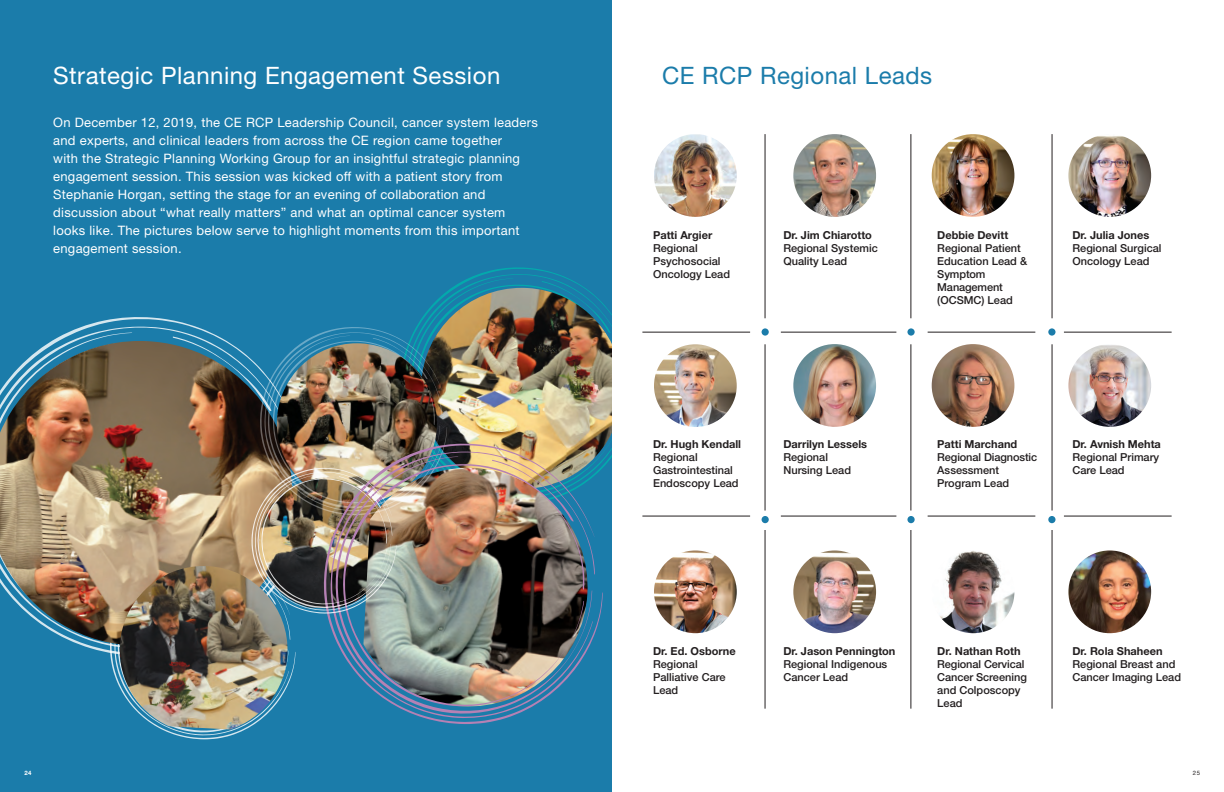
<style>
.page{position:relative;width:1224px;height:792px;background:#fff}
.page>*{position:absolute;margin:0;border:0;box-sizing:border-box;transform-origin:0 0}
.t1{font:24px "Helvetica Neue LT Std";letter-spacing:.02em;color:#fff}
.t2{font:24px "Helvetica Neue LT Std";letter-spacing:.02em;color:#1b7caa}
.t3{font:13px/18px "Helvetica Neue LT Std";letter-spacing:.02em;color:#fff}
.t4{font:500 11px/13px "Helvetica Neue LT Std";color:#231f20}
.t5{font:700 6px "Helvetica Neue LT Std";color:#fff}
.t6{font:6px "Helvetica Neue LT Std";color:#231f20}
.s1{font-weight:700}
</style>
<div class="page">
<div style="left:0;top:0;width:612px;height:792px;background:#1b7caa"></div>
<svg style="left:542px;top:281px;width:37px;height:3px"></svg>
<svg style="left:416px;top:284px;width:169px;height:43px"></svg>
<img style="left:0;top:341px;width:109px;height:309px">
<img style="left:418px;top:288px;width:194px;height:179px">
<img style="left:654px;top:134px;width:83px;height:83px">
<img style="left:793px;top:134px;width:83px;height:83px;border-radius:41px">
<img style="left:932px;top:134px;width:82px;height:83px;border-radius:41px">
<img style="left:1068px;top:134px;width:83px;height:83px;border-radius:41px">
<img style="left:654px;top:344px;width:83px;height:83px;border-radius:41px">
<img style="left:793px;top:344px;width:83px;height:83px;border-radius:41px">
<img style="left:932px;top:344px;width:82px;height:83px;border-radius:41px">
<img style="left:1068px;top:344px;width:83px;height:83px;border-radius:41px">
<img style="left:654px;top:550px;width:83px;height:83px;border-radius:41px">
<img style="left:793px;top:550px;width:83px;height:83px;border-radius:41px">
<img style="left:932px;top:550px;width:82px;height:83px;border-radius:41px">
<hr style="left:1052px;top:134px;width:1px;height:184px;background:#231f20">
<hr style="left:1052px;top:344px;width:1px;height:167px;background:#231f20">
<hr style="left:1052px;top:530px;width:1px;height:179px;background:#231f20">
<hr style="left:911px;top:134px;width:1px;height:184px;background:#231f20">
<hr style="left:911px;top:344px;width:1px;height:167px;background:#231f20">
<hr style="left:911px;top:530px;width:1px;height:179px;background:#231f20">
<hr style="left:765px;top:134px;width:1px;height:184px;background:#231f20">
<hr style="left:642px;top:332px;width:108px;height:1px;background:#231f20">
<hr style="left:642px;top:516px;width:108px;height:1px;background:#231f20">
<hr style="left:781px;top:332px;width:115px;height:1px;background:#231f20">
<hr style="left:781px;top:516px;width:115px;height:1px;background:#231f20">
<hr style="left:928px;top:332px;width:107px;height:1px;background:#231f20">
<hr style="left:928px;top:516px;width:107px;height:1px;background:#231f20">
<hr style="left:1064px;top:332px;width:108px;height:1px;background:#231f20">
<hr style="left:1064px;top:516px;width:108px;height:1px;background:#231f20">
<hr style="left:765px;top:344px;width:1px;height:167px;background:#231f20">
<hr style="left:765px;top:530px;width:1px;height:179px;background:#231f20">
<div style="left:762px;top:328px;width:7px;height:8px;background:#1b7caa;border-radius:50%"></div>
<div style="left:762px;top:516px;width:7px;height:7px;background:#1b7caa;border-radius:50%"></div>
<div style="left:907px;top:328px;width:8px;height:8px;background:#1b7caa;border-radius:50%"></div>
<div style="left:907px;top:516px;width:8px;height:7px;background:#1b7caa;border-radius:50%"></div>
<div style="left:1048px;top:328px;width:8px;height:8px;background:#1b7caa;border-radius:50%"></div>
<div style="left:1048px;top:516px;width:8px;height:7px;background:#1b7caa;border-radius:50%"></div>
<svg style="left:447px;top:443px;width:156px;height:281px"></svg>
<svg style="left:447px;top:450px;width:148px;height:269px"></svg>
<svg style="left:447px;top:456px;width:145px;height:260px"></svg>
<svg style="left:492px;top:460px;width:82px;height:3px"></svg>
<img style="left:447px;top:463px;width:138px;height:243px">
<img style="left:109px;top:327px;width:338px;height:412px">
<img style="left:1068px;top:550px;width:83px;height:83px;border-radius:41px">
<h2 class="t1" style="left:53px;top:61px;width:449px">Strategic Planning Engagement Session</h2>
<p class="t3" style="left:53px;top:113px;width:486px">On December 12, 2019, the CE RCP Leadership Council, cancer system leaders and experts, and clinical leaders from across the CE region came together<br>with the Strategic Planning Working Group for an insightful strategic planning engagement session. This session was kicked off with a patient story from Stephanie Horgan, setting the stage for an evening of collaboration and discussion about “what really matters” and what an optimal cancer system looks like. The pictures below serve to highlight moments from this important engagement session.</p>
<h2 class="t2" style="left:662px;top:61px;width:272px">CE RCP Regional Leads</h2>
<p class="t4" style="left:653px;top:228px;width:79px"><span class="s1">Patti Argier<br></span>Regional<br>Psychosocial<br>Oncology Lead</p>
<p class="t4" style="left:783px;top:228px;width:96px"><span class="s1">Dr. Jim Chiarotto<br></span>Regional Systemic<br>Quality Lead</p>
<p class="t4" style="left:937px;top:228px;width:91px"><span class="s1">Debbie Devitt<br></span>Regional Patient<br>Education Lead &amp;<br>Symptom<br>Management (OCSMC) Lead</p>
<p class="t4" style="left:1073px;top:228px;width:91px"><span class="s1">Dr. Julia Jones<br></span>Regional Surgical<br>Oncology Lead</p>
<p class="t4" style="left:653px;top:437px;width:89px"><span class="s1">Dr. Hugh Kendall<br></span>Regional<br>Gastrointestinal<br>Endoscopy Lead</p>
<p class="t4" style="left:783px;top:437px;width:85px"><span class="s1">Darrilyn Lessels<br></span>Regional<br>Nursing Lead</p>
<p class="t4" style="left:937px;top:437px;width:101px"><span class="s1">Patti Marchand<br></span>Regional Diagnostic<br>Assessment<br>Program Lead</p>
<p class="t4" style="left:1073px;top:437px;width:90px"><span class="s1">Dr. Avnish Mehta<br></span>Regional Primary<br>Care Lead</p>
<p class="t4" style="left:653px;top:644px;width:84px"><span class="s1">Dr. Ed. Osborne<br></span>Regional<br>Palliative Care<br>Lead</p>
<p class="t4" style="left:783px;top:644px;width:114px"><span class="s1">Dr. Jason Pennington<br></span>Regional Indigenous<br>Cancer Lead</p>
<p class="t4" style="left:937px;top:644px;width:91px"><span class="s1">Dr. Nathan Roth<br></span>Regional Cervical<br>Cancer Screening and Colposcopy<br>Lead</p>
<p class="t4" style="left:1073px;top:644px;width:110px"><span class="s1">Dr. Rola Shaheen<br></span>Regional Breast and<br>Cancer Imaging Lead</p>
<p class="t5" style="left:25px;top:769px;width:9px">24</p>
<p class="t6" style="left:1193px;top:769px;width:9px">25</p>
</div>
